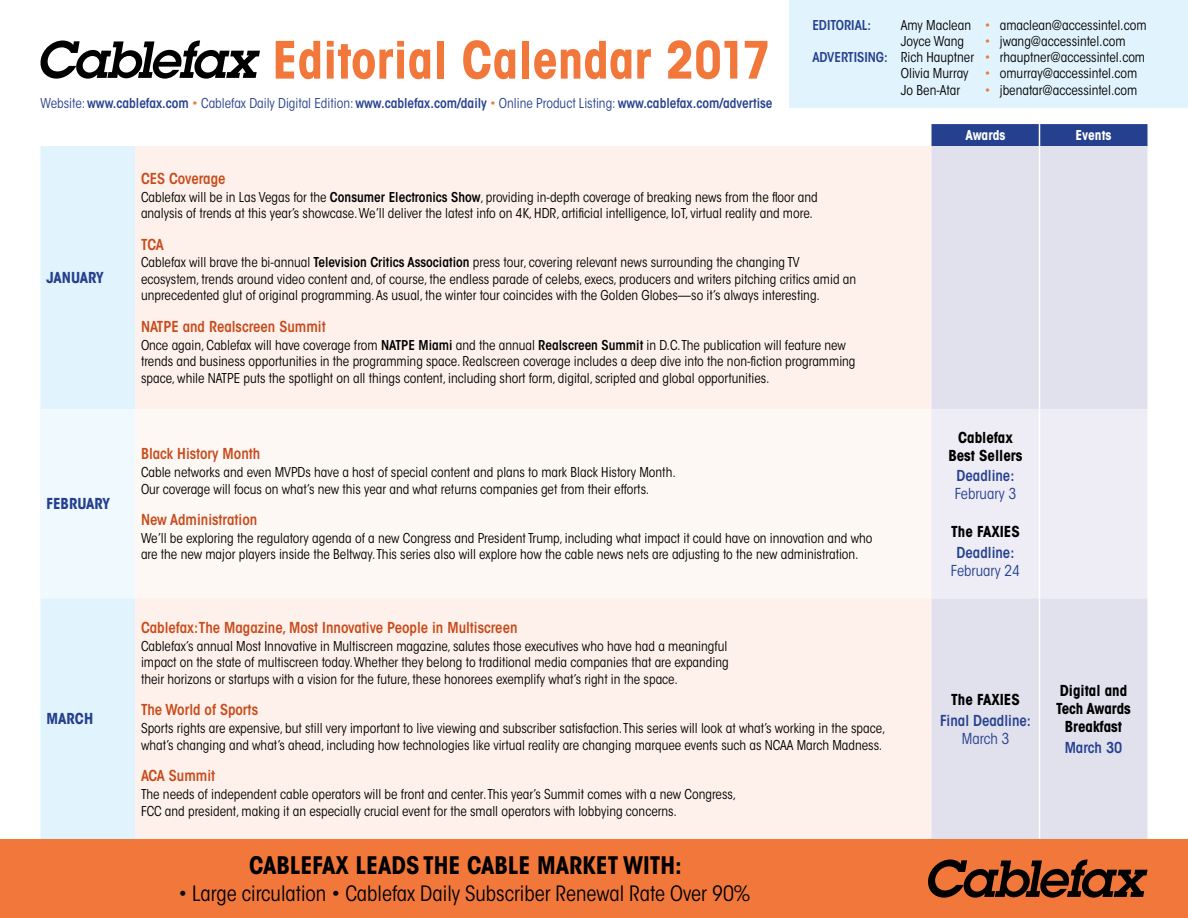
<style>
.page{position:relative;width:1188px;height:918px;background:#fff}
.page>*{position:absolute;margin:0;border:0;box-sizing:border-box;transform-origin:0 0}
.t1{font:700 condensed 51px "ITC Avant Garde Std";color:#f2773b}
.t2{font:700 condensed 24px "ITC Avant Garde Std";color:#000}
.t3{font:condensed 21px "ITC Avant Garde Std";color:#000}
.t4{font:600 condensed 15px "ITC Avant Garde Std";color:#c74a1b}
.t5{font:700 condensed 15px/18px "ITC Avant Garde Std";color:#000;text-align:center}
.t6{font:600 condensed 15px "ITC Avant Garde Std";color:#25408f}
.t7{font:condensed 15px "ITC Avant Garde Std";color:#25408f}
.t8{font:700 condensed 15px "ITC Avant Garde Std";color:#25408f}
.t9{font:condensed 13.5px/16.5px "ITC Avant Garde Std";color:#000}
.t10{font:600 condensed 13.5px "ITC Avant Garde Std";color:#25408f}
.t11{font:700 condensed 13.5px "ITC Avant Garde Std";color:#fff}
.s1{font-weight:400}
.s2{font-weight:400;color:#f2773b}
.s3{color:#f2773b}
.s4{font-weight:600;color:#25408f}
.s5{font-weight:600}
</style>
<div class="page">
<div style="left:40px;top:146px;width:95px;height:693px;background:#e1f4fd"></div>
<div style="left:135px;top:146px;width:797px;height:693px;background:#fef1eb"></div>
<div style="left:932px;top:146px;width:216px;height:693px;background:#e1e0ed"></div>
<div style="left:40px;top:409px;width:95px;height:189px;background:#eff9fe"></div>
<div style="left:135px;top:409px;width:797px;height:189px;background:#fef8f5"></div>
<div style="left:932px;top:409px;width:216px;height:189px;background:#eeedf5"></div>
<div style="left:932px;top:124px;width:216px;height:22px;background:#25408f"></div>
<hr style="left:1039px;top:146px;width:1px;height:263px;background:#fff">
<hr style="left:1039px;top:409px;width:1px;height:189px;background:#fff">
<hr style="left:1039px;top:598px;width:1px;height:241px;background:#fff">
<div style="left:790px;top:0;width:398px;height:108px;background:#e1f4fd"></div>
<svg style="left:40px;top:40px;width:220px;height:39px"></svg>
<div style="left:0;top:839px;width:1188px;height:79px;background:#f2773b"></div>
<svg style="left:928px;top:860px;width:220px;height:38px"></svg>
<h1 class="t1" style="left:272px;top:28px;width:500px">Editorial Calendar 2017</h1>
<p class="t10" style="left:40px;top:95px;width:734px"><span class="s1">Website:</span> www.cablefax.com <span class="s2">•</span> <span class="s1">Cablefax Daily Digital Edition:</span> www.cablefax.com/daily <span class="s2">•</span> <span class="s1">Online Product Listing:</span> www.cablefax.com/advertise</p>
<p class="t10" style="left:812px;top:16px;width:60px">Editorial:</p>
<p class="t9" style="left:901px;top:17px;width:247px">Amy Maclean <span class="s3">•</span> amaclean@accessintel.com<br>Joyce Wang</p>
<p class="t9" style="left:985px;top:33px;width:142px"><span class="s3">•</span> jwang@accessintel.com</p>
<p class="t10" style="left:812px;top:49px;width:29px">Advertisin</p>
<p class="t9" style="left:901px;top:49px;width:246px;text-indent:-25px"><span class="s4">g:</span> Rich Hauptner <span class="s3">•</span> rhauptner@accessintel.com<br>Olivia Murray <span class="s3">•</span> omurray@accessintel.com<br>Jo Ben-Atar</p>
<p class="t9" style="left:985px;top:81px;width:154px"><span class="s3">•</span> jbenatar@accessintel.com</p>
<p class="t11" style="left:966px;top:127px;width:41px">Awards</p>
<p class="t11" style="left:1076px;top:127px;width:37px">Events</p>
<p class="t8" style="left:46px;top:268px;width:59px">January</p>
<p class="t8" style="left:46px;top:494px;width:65px">February</p>
<p class="t8" style="left:47px;top:709px;width:48px">March</p>
<p class="t4" style="left:141px;top:169px;width:86px">CES Coverage</p>
<p class="t9" style="left:141px;top:189px;width:678px">Cablefax will be in Las Vegas for the <span class="s5">Consumer Electronics Show</span>, providing in-depth coverage of breaking news from the floor and analysis of trends at this year’s showcase. We’ll deliver the latest info on 4K, HDR, artificial intelligence, IoT, virtual reality and more.</p>
<p class="t4" style="left:141px;top:235px;width:24px">TCA</p>
<p class="t9" style="left:141px;top:254px;width:717px">Cablefax will brave the bi-annual <span class="s5">Television Critics Association</span> press tour, covering relevant news surrounding the changing TV ecosystem, trends around video content and, of course, the endless parade of celebs, execs, producers and writers pitching critics amid an unprecedented glut of original programming. As usual, the winter tour coincides with the Golden Globes—so it’s always interesting.</p>
<p class="t4" style="left:141px;top:317px;width:186px">NATPE and Realscreen Summit</p>
<p class="t9" style="left:141px;top:337px;width:716px">Once again, Cablefax will have coverage from <span class="s5">NATPE Miami</span> and the annual <span class="s5">Realscreen Summit</span> in D.C. The publication will feature new trends and business opportunities in the programming space. Realscreen coverage includes a deep dive into the non-fiction programming space, while NATPE puts the spotlight on all things content, including short form, digital, scripted and global opportunities.</p>
<p class="t4" style="left:141px;top:444px;width:121px">Black History Month</p>
<p class="t9" style="left:141px;top:464px;width:536px">Cable networks and even MVPDs have a host of special content and plans to mark Black History Month.<br>Our coverage will focus on what’s new this year and what returns companies get from their efforts.</p>
<p class="t4" style="left:141px;top:510px;width:118px">New Administration</p>
<p class="t9" style="left:141px;top:530px;width:733px">We’ll be exploring the regulatory agenda of a new Congress and President Trump, including what impact it could have on innovation and who are the new major players inside the Beltway. This series also will explore how the cable news nets are adjusting to the new administration.</p>
<p class="t4" style="left:141px;top:618px;width:378px">Cablefax:The Magazine, Most Innovative People in Multiscreen</p>
<p class="t9" style="left:141px;top:638px;width:589px;text-align:justify">Cablefax’s annual Most Innovative in Multiscreen magazine, salutes those executives who have had a meaningful impact on the state of multiscreen today. Whether they belong to traditional media companies that are expanding their horizons or startups with a vision for the future, these honorees exemplify what’s right in the space.</p>
<p class="t4" style="left:141px;top:701px;width:119px">The World of Sports</p>
<p class="t9" style="left:141px;top:720px;width:746px">Sports rights are expensive, but still very important to live viewing and subscriber satisfaction. This series will look at what’s working in the space, what’s changing and what’s ahead, including how technologies like virtual reality are changing marquee events such as NCAA March Madness.</p>
<p class="t4" style="left:141px;top:766px;width:76px">ACA Summit</p>
<p class="t9" style="left:141px;top:786px;width:597px">The needs of independent cable operators will be front and center. This year’s Summit comes with a new Congress,<br>FCC and president, making it an especially crucial event for the small operators with lobbying concerns.</p>
<h2 class="t2" style="left:249px;top:849px;width:64px">Cablefax</h2>
<h2 class="t2" style="left:356px;top:849px;width:14px">Leads</h2>
<h2 class="t2" style="left:423px;top:849px;width:260px">the Cable Market With:</h2>
<h3 class="t3" style="left:178px;top:881px;width:574px">• Large circulation • Cablefax Daily Subscriber Renewal Rate Over 90%</h3>
<p class="t5" style="left:948px;top:428px;width:76px">Cablefax<br>Best Sellers</p>
<p class="t6" style="left:957px;top:466px;width:59px">Deadline:</p>
<p class="t7" style="left:955px;top:485px;width:63px">February 3</p>
<p class="t5" style="left:951px;top:523px;width:70px">The FAXIES</p>
<p class="t6" style="left:957px;top:543px;width:59px">Deadline:</p>
<p class="t7" style="left:951px;top:562px;width:71px">February 24</p>
<p class="t5" style="left:951px;top:690px;width:70px">The FAXIES</p>
<p class="t6" style="left:940px;top:711px;width:92px">Final Deadline:</p>
<p class="t7" style="left:962px;top:729px;width:49px">March 3</p>
<p class="t5" style="left:1056px;top:681px;width:76px">Digital and<br>Tech Awards<br>Breakfast</p>
<p class="t6" style="left:1065px;top:738px;width:59px">March 30</p>
</div>
